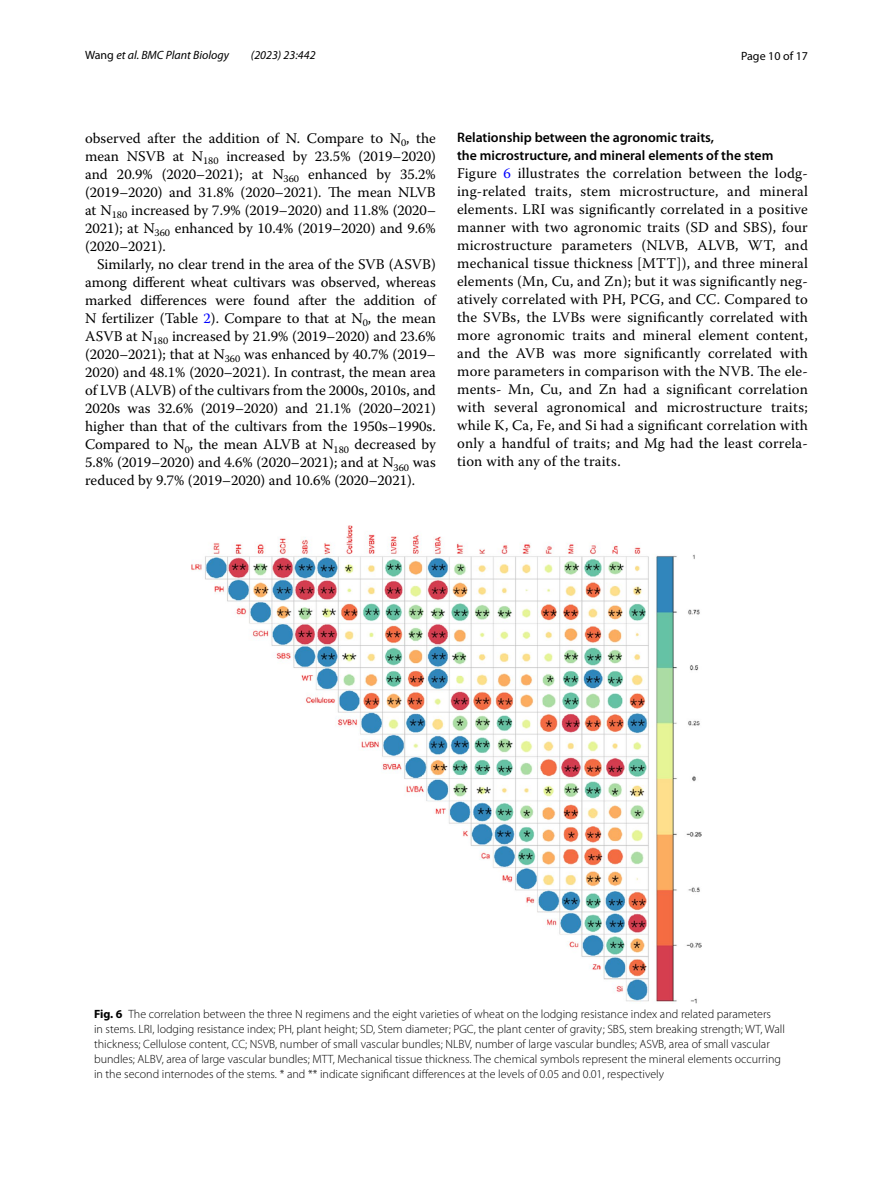
<style>
.page{position:relative;width:893px;height:1187px;background:#fff}
.page>*{position:absolute;margin:0;border:0;box-sizing:border-box;transform-origin:0 0}
.t1{font:14.7px/18px "Warnock Pro";color:#000;text-align:justify}
.t2{font:600 13.8px/18px "Myriad Pro";color:#000}
.t3{font:300 12px/15px "Myriad Pro";color:#000}
.t4{font:italic 12px "Myriad Pro";color:#000}
.t5{font:12px "Myriad Pro";color:#000}
.s1{font-style:normal}
.s2{color:#00f}
.s3{font-weight:700}
</style>
<div class="page">
<img style="left:191px;top:525px;width:511px;height:478px">
<p class="t4" style="left:85px;top:48px;width:146px"><span class="s1">Wang</span> et al. BMC Plant Biology</p>
<p class="t4" style="left:251px;top:48px;width:66px">(2023) 23:442</p>
<p class="t5" style="left:741px;top:48px;width:68px">Page 10 of 17</p>
<p class="t1" style="left:85px;top:128px;width:352px">observed after the addition of N. Compare to N<sub>0</sub>, the mean NSVB at N<sub>180</sub> increased by 23.5% (2019–2020) and 20.9% (2020–2021); at N<sub>360</sub> enhanced by 35.2% (2019–2020) and 31.8% (2020–2021). The mean NLVB at N<sub>180</sub> increased by 7.9% (2019–2020) and 11.8% (2020– 2021); at N<sub>360</sub> enhanced by 10.4% (2019–2020) and 9.6% (2020–2021).</p>
<p class="t1" style="left:85px;top:254px;width:352px;text-indent:12px">Similarly, no clear trend in the area of the SVB (ASVB) among different wheat cultivars was observed, whereas marked differences were found after the addition of N fertilizer (Table <span class="s2">2</span>). Compare to that at N<sub>0</sub>, the mean ASVB at N<sub>180</sub> increased by 21.9% (2019–2020) and 23.6% (2020–2021); that at N<sub>360</sub> was enhanced by 40.7% (2019– 2020) and 48.1% (2020–2021). In contrast, the mean area of LVB (ALVB) of the cultivars from the 2000s, 2010s, and 2020s was 32.6% (2019–2020) and 21.1% (2020–2021) higher than that of the cultivars from the 1950s–1990s.<br>Compared to N<sub>0</sub>, the mean ALVB at N<sub>180</sub> decreased by 5.8% (2019–2020) and 4.6% (2020–2021); and at N<sub>360</sub> was reduced by 9.7% (2019–2020) and 10.6% (2020–2021).</p>
<p class="t2" style="left:457px;top:128px;width:318px">Relationship between the agronomic traits,<br>the microstructure, and mineral elements of the stem</p>
<p class="t1" style="left:457px;top:164px;width:352px">Figure <span class="s2">6</span> illustrates the correlation between the lodg&shy;ing-related traits, stem microstructure, and mineral elements. LRI was significantly correlated in a positive manner with two agronomic traits (SD and SBS), four microstructure parameters (NLVB, ALVB, WT, and mechanical tissue thickness [MTT]), and three mineral elements (Mn, Cu, and Zn); but it was significantly neg&shy;atively correlated with PH, PCG, and CC. Compared to the SVBs, the LVBs were significantly correlated with more agronomic traits and mineral element content, and the AVB was more significantly correlated with more parameters in comparison with the NVB. The ele&shy;ments- Mn, Cu, and Zn had a significant correlation with several agronomical and microstructure traits; while K, Ca, Fe, and Si had a significant correlation with only a handful of traits; and Mg had the least correla&shy;tion with any of the traits.</p>
<p class="t3" style="left:94px;top:1006px;width:692px"><span class="s3">Fig. 6</span> The correlation between the three N regimens and the eight varieties of wheat on the lodging resistance index and related parameters<br>in stems. LRI, lodging resistance index; PH, plant height; SD, Stem diameter; PGC, the plant center of gravity; SBS, stem breaking strength; WT, Wall thickness; Cellulose content, CC; NSVB, number of small vascular bundles; NLBV, number of large vascular bundles; ASVB, area of small vascular bundles; ALBV, area of large vascular bundles; MTT, Mechanical tissue thickness. The chemical symbols represent the mineral elements occurring in the second internodes of the stems. * and ** indicate significant differences at the levels of 0.05 and 0.01, respectively</p>
</div>
